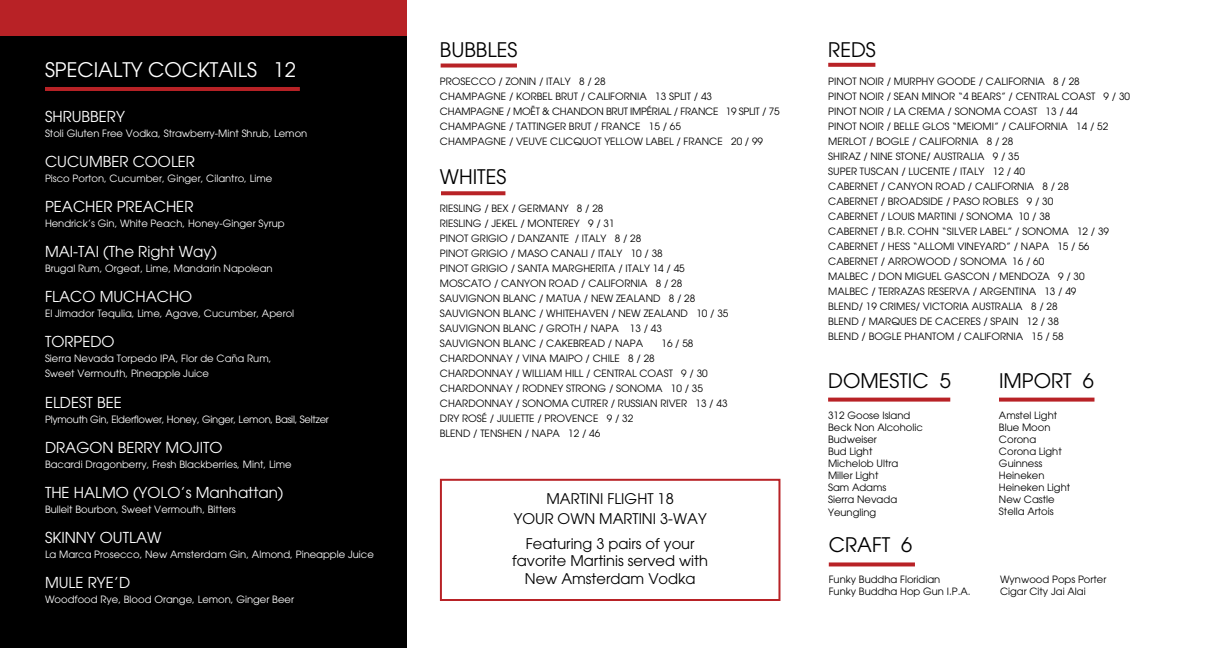
<style>
.page{position:relative;width:1224px;height:648px;background:#fff}
.page>*{position:absolute;margin:0;border:0;box-sizing:border-box;transform-origin:0 0}
.t1{font:20px "Avant Garde";color:#000}
.t2{font:20px "Avant Garde";color:#fff}
.t3{font:15px "Avant Garde";color:#fff}
.t4{font:14.6px/17.6px "Avant Garde";color:#000;text-align:center}
.t5{font:10px/15px "Avant Garde";color:#000}
.t6{font:10px/15px "Avant Garde";color:#fff}
.t7{font:10px "Avant Garde";letter-spacing:-.025em;color:#fff}
</style>
<div class="page">
<div style="left:0;top:0;width:406px;height:648px;background:#000"></div>
<div style="left:0;top:0;width:406px;height:36px;background:#b82226"></div>
<hr style="left:45px;top:87px;width:255px;height:4px;background:#b82226">
<svg style="left:828px;top:398px;width:122px;height:4px"></svg>
<svg style="left:999px;top:398px;width:95px;height:4px"></svg>
<svg style="left:829px;top:562px;width:86px;height:4px"></svg>
<div style="left:440px;top:479px;width:340px;height:122px;border:2px solid #b82226"></div>
<svg style="left:441px;top:64px;width:76px;height:4px"></svg>
<svg style="left:441px;top:191px;width:64px;height:4px"></svg>
<svg style="left:828px;top:63px;width:47px;height:4px"></svg>
<h1 class="t2" style="left:45px;top:58px;width:252px">SPECIALTY COCKTAILS 12</h1>
<h2 class="t3" style="left:45px;top:108px;width:81px">SHRUBBERY</h2>
<p class="t6" style="left:45px;top:126px;width:264px">Stoli Gluten Free Vodka, Strawberry-Mint Shrub, Lemon</p>
<h2 class="t3" style="left:45px;top:153px;width:152px">CUCUMBER COOLER</h2>
<p class="t6" style="left:45px;top:171px;width:229px">Pisco Porton, Cucumber, Ginger, Cilantro, Lime</p>
<h2 class="t3" style="left:45px;top:198px;width:150px">PEACHER PREACHER</h2>
<p class="t6" style="left:45px;top:216px;width:241px">Hendrick’s Gin, White Peach, Honey-Ginger Syrup</p>
<h2 class="t3" style="left:45px;top:243px;width:174px">MAI-TAI (The Right Way)</h2>
<p class="t6" style="left:45px;top:261px;width:229px">Brugal Rum, Orgeat, Lime, Mandarin Napolean</p>
<h2 class="t3" style="left:45px;top:288px;width:149px">FLACO MUCHACHO</h2>
<p class="t6" style="left:45px;top:306px;width:251px">El Jimador Tequlia, Lime, Agave, Cucumber, Aperol</p>
<h2 class="t3" style="left:45px;top:333px;width:71px">TORPEDO</h2>
<p class="t6" style="left:45px;top:351px;width:228px">Sierra Nevada Torpedo IPA, Flor de Caña Rum,<br>Sweet Vermouth, Pineapple Juice</p>
<h2 class="t3" style="left:45px;top:394px;width:78px">ELDEST BEE</h2>
<p class="t7" style="left:45px;top:413px;width:285px">Plymouth Gin, Elderflower, Honey, Ginger, Lemon, Basil, Seltzer</p>
<h2 class="t3" style="left:45px;top:439px;width:179px">DRAGON BERRY MOJITO</h2>
<p class="t6" style="left:45px;top:457px;width:248px">Bacardi Dragonberry, Fresh Blackberries, Mint, Lime</p>
<h2 class="t3" style="left:45px;top:484px;width:240px">THE HALMO (YOLO’s Manhattan)</h2>
<p class="t6" style="left:45px;top:502px;width:192px">Bulleit Bourbon, Sweet Vermouth, Bitters</p>
<h2 class="t3" style="left:45px;top:529px;width:118px">SKINNY OUTLAW</h2>
<p class="t6" style="left:45px;top:547px;width:330px">La Marca Prosecco, New Amsterdam Gin, Almond, Pineapple Juice</p>
<h2 class="t3" style="left:45px;top:574px;width:87px">MULE RYE’D</h2>
<p class="t6" style="left:45px;top:592px;width:251px">Woodfood Rye, Blood Orange, Lemon, Ginger Beer</p>
<h1 class="t1" style="left:440px;top:38px;width:79px">BUBBLES</h1>
<p class="t5" style="left:440px;top:74px;width:341px">PROSECCO / ZONIN / ITALY 8 / 28<br>CHAMPAGNE / KORBEL BRUT / CALIFORNIA 13 SPLIT / 43<br>CHAMPAGNE / MOËT &amp; CHANDON BRUT IMPÉRIAL / FRANCE 19 SPLIT / 75<br>CHAMPAGNE / TATTINGER BRUT / FRANCE 15 / 65<br>CHAMPAGNE / VEUVE CLICQUOT YELLOW LABEL / FRANCE 20 / 99</p>
<h1 class="t1" style="left:440px;top:165px;width:68px">WHITES</h1>
<p class="t5" style="left:440px;top:201px;width:290px">RIESLING / BEX / GERMANY 8 / 28<br>RIESLING / JEKEL / MONTEREY 9 / 31<br>PINOT GRIGIO / DANZANTE / ITALY 8 / 28<br>PINOT GRIGIO / MASO CANALI / ITALY 10 / 38<br>PINOT GRIGIO / SANTA MARGHERITA / ITALY 14 / 45<br>MOSCATO / CANYON ROAD / CALIFORNIA 8 / 28<br>SAUVIGNON BLANC / MATUA / NEW ZEALAND 8 / 28<br>SAUVIGNON BLANC / WHITEHAVEN / NEW ZEALAND 10 / 35<br>SAUVIGNON BLANC / GROTH / NAPA 13 / 43<br>SAUVIGNON BLANC / CAKEBREAD / NAPA</p>
<p class="t5" style="left:661px;top:336px;width:34px">16 / 58</p>
<p class="t5" style="left:440px;top:351px;width:289px">CHARDONNAY / VINA MAIPO / CHILE 8 / 28<br>CHARDONNAY / WILLIAM HILL / CENTRAL COAST 9 / 30<br>CHARDONNAY / RODNEY STRONG / SONOMA 10 / 35<br>CHARDONNAY / SONOMA CUTRER / RUSSIAN RIVER 13 / 43<br>DRY ROSÉ / JULIETTE / PROVENCE 9 / 32<br>BLEND / TENSHEN / NAPA 12 / 46</p>
<h3 class="t4" style="left:514px;top:489px;width:195px;line-height:20px">MARTINI FLIGHT 18<br>YOUR OWN MARTINI 3-WAY</h3>
<h3 class="t4" style="left:512px;top:535px;width:197px">Featuring 3 pairs of your favorite Martinis served with<br>New Amsterdam Vodka</h3>
<h1 class="t1" style="left:828px;top:38px;width:49px">REDS</h1>
<p class="t5" style="left:828px;top:74px;width:303px">PINOT NOIR / MURPHY GOODE / CALIFORNIA 8 / 28<br>PINOT NOIR / SEAN MINOR “4 BEARS” / CENTRAL COAST 9 / 30<br>PINOT NOIR / LA CREMA / SONOMA COAST 13 / 44<br>PINOT NOIR / BELLE GLOS “MEIOMI” / CALIFORNIA 14 / 52<br>MERLOT / BOGLE / CALIFORNIA 8 / 28<br>SHIRAZ / NINE STONE/ AUSTRALIA 9 / 35<br>SUPER TUSCAN / LUCENTE / ITALY 12 / 40<br>CABERNET / CANYON ROAD / CALIFORNIA 8 / 28<br>CABERNET / BROADSIDE / PASO ROBLES 9 / 30<br>CABERNET / LOUIS MARTINI / SONOMA 10 / 38<br>CABERNET / B.R. COHN “SILVER LABEL” / SONOMA 12 / 39<br>CABERNET / HESS “ALLOMI VINEYARD” / NAPA 15 / 56<br>CABERNET / ARROWOOD / SONOMA 16 / 60<br>MALBEC / DON MIGUEL GASCON / MENDOZA 9 / 30<br>MALBEC / TERRAZAS RESERVA / ARGENTINA 13 / 49<br>BLEND/ 19 CRIMES/ VICTORIA AUSTRALIA 8 / 28<br>BLEND / MARQUES DE CACERES / SPAIN 12 / 38<br>BLEND / BOGLE PHANTOM / CALIFORNIA 15 / 58</p>
<h1 class="t1" style="left:828px;top:369px;width:124px">DOMESTIC 5</h1>
<p class="t5" style="left:828px;top:410px;width:96px;line-height:12px">312 Goose Island<br>Beck Non Alcoholic<br>Budweiser<br>Bud Light<br>Michelob Ultra<br>Miller Light<br>Sam Adams<br>Sierra Nevada</p>
<p class="t5" style="left:828px;top:505px;width:50px">Yeungling</p>
<h1 class="t1" style="left:829px;top:533px;width:85px">CRAFT 6</h1>
<h1 class="t1" style="left:999px;top:369px;width:96px">IMPORT 6</h1>
<p class="t5" style="left:999px;top:410px;width:73px;line-height:12px">Amstel Light<br>Blue Moon<br>Corona<br>Corona Light<br>Guinness<br>Heineken<br>Heineken Light<br>New Castle<br>Stella Artois</p>
<p class="t5" style="left:829px;top:574px;width:143px;line-height:12px">Funky Buddha Floridian<br>Funky Buddha Hop Gun I.P.A.</p>
<p class="t5" style="left:1000px;top:574px;width:108px;line-height:12px">Wynwood Pops Porter<br>Cigar City Jai Alai</p>
</div>
